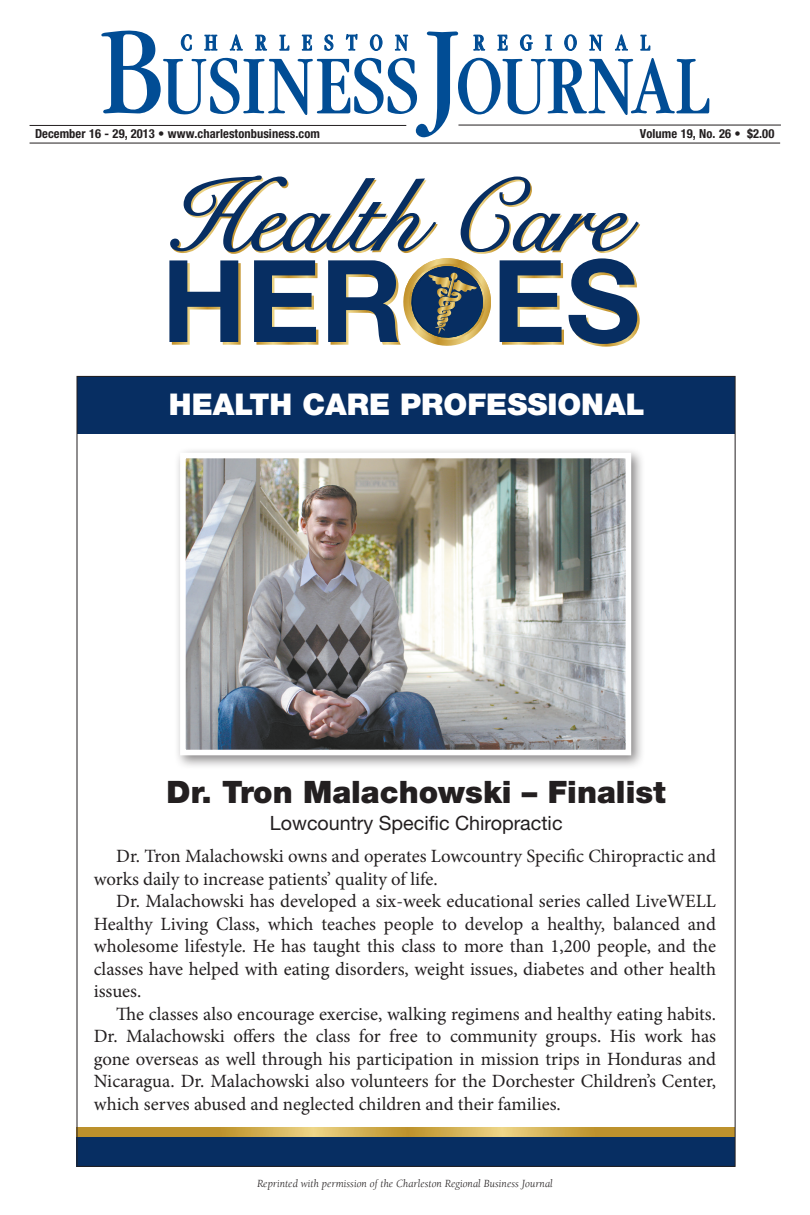
<style>
.page{position:relative;width:810px;height:1215px;background:#fff}
.page>*{position:absolute;margin:0;border:0;box-sizing:border-box;transform-origin:0 0}
.t1{font:900 31px "Helvetica Neue LT Std";color:#231f20}
.t2{font:900 30px "Helvetica Neue LT Std";color:#fff}
.t3{font:19.75px "Helvetica Neue LT Std";color:#231f20}
.t4{font:18.75px/22.5px "Minion Pro";color:#231f20;text-align:justify}
.t5{font:700 condensed 12.5px "Helvetica Neue LT Std";letter-spacing:.005em;color:#231f20}
.t6{font:italic 11.25px "Berkeley Std";color:#231f20}
</style>
<div class="page">
<svg style="left:101px;top:30px;width:609px;height:108px"></svg>
<hr style="left:30px;top:125px;width:376px;height:1px;background:#231f20">
<hr style="left:458px;top:125px;width:323px;height:1px;background:#231f20">
<hr style="left:30px;top:143px;width:750px;height:1px;background:#231f20">
<svg style="left:169px;top:175px;width:471px;height:172px"></svg>
<svg style="left:79px;top:1127px;width:655px;height:11px;background:#b89947"></svg>
<div style="left:77px;top:1138px;width:658px;height:29px;background:#072e62"></div>
<div style="left:77px;top:376px;width:658px;height:57px;background:#072e62"></div>
<div style="left:174px;top:447px;width:471px;height:322px;background:#231f20;opacity:.54"></div>
<img style="left:187px;top:460px;width:437px;height:288px">
<div style="left:180px;top:453px;width:451px;height:302px;border:6px solid #fff"></div>
<p class="t5" style="left:35px;top:126px;width:286px">December 16 - 29, 2013 • www.charlestonbusiness.com</p>
<p class="t5" style="left:640px;top:126px;width:136px">Volume 19, No. 26 • $2.00</p>
<h2 class="t2" style="left:169px;top:386px;width:477px">HEALTH CARE PROFESSIONAL</h2>
<h1 class="t1" style="left:167px;top:774px;width:501px">Dr. Tron Malachowski – Finalist</h1>
<p class="t3" style="left:270px;top:811px;width:294px">Lowcountry Specific Chiropractic</p>
<p class="t4" style="left:94px;top:845px;width:624px;text-indent:22px">Dr. Tron Malachowski owns and operates Lowcountry Specific Chiropractic and works daily to increase patients’ quality of life.</p>
<p class="t4" style="left:94px;top:890px;width:624px;text-indent:22px">Dr. Malachowski has developed a six-week educational series called LiveWELL Healthy Living Class, which teaches people to develop a healthy, balanced and wholesome lifestyle. He has taught this class to more than 1,200 people, and the classes have helped with eating disorders, weight issues, diabetes and other health issues.</p>
<p class="t4" style="left:94px;top:1003px;width:624px;text-indent:22px">The classes also encourage exercise, walking regimens and healthy eating habits.<br>Dr. Malachowski offers the class for free to community groups. His work has gone overseas as well through his participation in mission trips in Honduras and Nicaragua. Dr. Malachowski also volunteers for the Dorchester Children’s Center, which serves abused and neglected children and their families.</p>
<p class="t6" style="left:257px;top:1177px;width:297px">Reprinted with permission of the Charleston Regional Business Journal</p>
</div>
